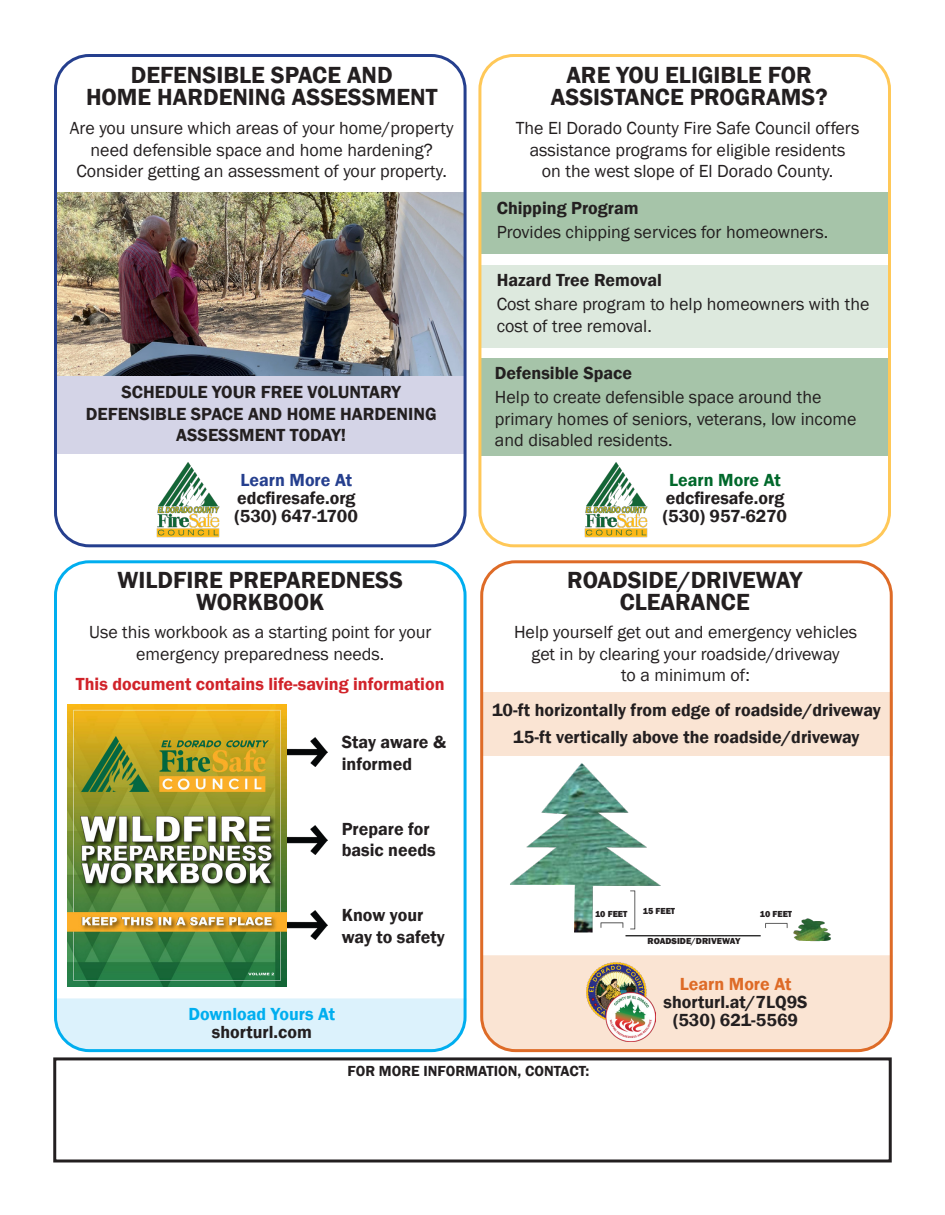
<style>
.page{position:relative;width:945px;height:1215px;background:#fff}
.page>*{position:absolute;margin:0;border:0;box-sizing:border-box;transform-origin:0 0}
.t1{font:600 24px "Franklin Gothic";color:#231f20}
.t2{font:18px/21.6px "Franklin Gothic";color:#231f20;text-align:center}
.t3{font:600 18px/21.6px "Franklin Gothic";color:#231f20;text-align:center}
.t4{font:600 18px "Franklin Gothic";color:#d1232a}
.t5{font:600 18px "Franklin Gothic";color:#00aeef}
.t6{font:600 18px "Franklin Gothic";color:#de6b27}
.t7{font:600 18px "Franklin Gothic";color:#253f8e}
.t8{font:600 18px "Franklin Gothic";color:#01682b}
.t9{font:600 15px "Franklin Gothic";color:#231f20}
.t10{font:800 9px "Franklin Gothic";color:#231f20}
</style>
<div class="page">
<div style="left:484px;top:955px;width:405px;height:93px;background:#fae4d3"></div>
<div style="left:482px;top:692px;width:411px;height:64px;background:#fae4d3"></div>
<img style="left:58px;top:193px;width:405px;height:183px">
<div style="left:55px;top:376px;width:411px;height:78px;background:#d4d4e7"></div>
<div style="left:54px;top:54px;width:413px;height:493px;border:3px solid #253f8e;border-radius:34px"></div>
<div style="left:480px;top:358px;width:409px;height:98px;background:#a6c4a9"></div>
<div style="left:480px;top:265px;width:409px;height:82px;background:#dde9de"></div>
<div style="left:480px;top:193px;width:409px;height:61px;background:#a6c4a9"></div>
<div style="left:478px;top:54px;width:413px;height:493px;border:3px solid #ffc858;border-radius:34px"></div>
<img style="left:286px;top:738px;width:41px;height:29px">
<img style="left:286px;top:825px;width:41px;height:30px">
<img style="left:286px;top:911px;width:41px;height:29px">
<div style="left:58px;top:998px;width:405px;height:50px;background:#dcf2fc"></div>
<div style="left:54px;top:560px;width:413px;height:492px;border:3px solid #00aeef;border-radius:34px"></div>
<img style="left:68px;top:704px;width:218px;height:283px">
<div style="left:53px;top:1057px;width:839px;height:105px;border:3px solid #231f20"></div>
<div style="left:480px;top:560px;width:413px;height:492px;border:3px solid #de6b27;border-radius:34px"></div>
<img style="left:657px;top:767px;width:236px;height:188px">
<img style="left:625px;top:935px;width:32px;height:2px">
<img style="left:510px;top:763px;width:163px;height:170px">
<img style="left:597px;top:914px;width:29px;height:19px">
<img style="left:587px;top:963px;width:69px;height:79px">
<img style="left:156px;top:462px;width:64px;height:76px">
<img style="left:584px;top:462px;width:64px;height:76px">
<p class="t1" style="left:131px;top:60px;width:263px">DEFENSIBLE SPACE AND</p>
<p class="t1" style="left:86px;top:82px;width:353px">HOME HARDENING ASSESSMENT</p>
<p class="t2" style="left:70px;top:118px;width:385px">Are you unsure which areas of your home/property need defensible space and home hardening?</p>
<p class="t2" style="left:76px;top:161px;width:372px">Consider getting an assessment of your property.</p>
<p class="t3" style="left:121px;top:382px;width:281px">SCHEDULE YOUR FREE VOLUNTARY</p>
<p class="t3" style="left:86px;top:403px;width:352px">DEFENSIBLE SPACE AND HOME HARDENING<br>ASSESSMENT TODAY!</p>
<p class="t7" style="left:240px;top:469px;width:113px">Learn More At</p>
<p class="t3" style="left:237px;top:487px;width:120px">edcfiresafe.org</p>
<p class="t3" style="left:235px;top:505px;width:125px">(530) 647-1700</p>
<p class="t1" style="left:118px;top:565px;width:287px">WILDFIRE PREPAREDNESS</p>
<p class="t1" style="left:196px;top:587px;width:130px">WORKBOOK</p>
<p class="t2" style="left:89px;top:622px;width:344px">Use this workbook as a starting point for your emergency preparedness needs.</p>
<p class="t4" style="left:76px;top:673px;width:370px">This document contains life-saving information</p>
<p class="t3" style="left:342px;top:732px;width:106px;text-align:left">Stay aware &amp; informed</p>
<p class="t3" style="left:342px;top:818px;width:90px">Prepare for</p>
<p class="t3" style="left:342px;top:840px;width:95px">basic needs</p>
<p class="t3" style="left:342px;top:905px;width:83px">Know your</p>
<p class="t3" style="left:342px;top:926px;width:105px">way to safety</p>
<p class="t5" style="left:188px;top:1002px;width:148px">Download Yours At</p>
<p class="t3" style="left:212px;top:1021px;width:101px">shorturl.com</p>
<p class="t1" style="left:566px;top:60px;width:247px">ARE YOU ELIGIBLE FOR</p>
<p class="t1" style="left:551px;top:82px;width:278px">ASSISTANCE PROGRAMS?</p>
<p class="t2" style="left:516px;top:118px;width:345px">The El Dorado County Fire Safe Council offers</p>
<p class="t2" style="left:530px;top:139px;width:317px">assistance programs for eligible residents</p>
<p class="t2" style="left:542px;top:161px;width:293px">on the west slope of El Dorado County.</p>
<p class="t3" style="left:497px;top:197px;width:143px">Chipping Program</p>
<p class="t2" style="left:497px;top:221px;width:333px">Provides chipping services for homeowners.</p>
<p class="t3" style="left:497px;top:270px;width:167px">Hazard Tree Removal</p>
<p class="t2" style="left:497px;top:294px;width:374px;text-align:left">Cost share program to help homeowners with the cost of tree removal.</p>
<p class="t3" style="left:495px;top:363px;width:139px">Defensible Space</p>
<p class="t2" style="left:495px;top:387px;width:328px">Help to create defensible space around the</p>
<p class="t2" style="left:495px;top:408px;width:363px;text-align:left">primary homes of seniors, veterans, low income and disabled residents.</p>
<p class="t8" style="left:669px;top:469px;width:113px">Learn More At</p>
<p class="t3" style="left:666px;top:487px;width:120px">edcfiresafe.org</p>
<p class="t3" style="left:663px;top:505px;width:126px">(530) 957-6270</p>
<p class="t1" style="left:567px;top:565px;width:236px">ROADSIDE/DRIVEWAY</p>
<p class="t1" style="left:620px;top:587px;width:131px">CLEARANCE</p>
<p class="t2" style="left:514px;top:622px;width:345px">Help yourself get out and emergency vehicles</p>
<p class="t2" style="left:532px;top:643px;width:310px">get in by clearing your roadside/driveway</p>
<p class="t2" style="left:621px;top:665px;width:130px">to a minimum of:</p>
<p class="t3" style="left:492px;top:699px;width:390px">10-ft horizontally from edge of roadside/driveway</p>
<p class="t3" style="left:513px;top:727px;width:348px">15-ft vertically above the roadside/driveway</p>
<p class="t10" style="left:595px;top:908px;width:34px">10 FEET</p>
<p class="t10" style="left:643px;top:905px;width:34px">15 FEET</p>
<p class="t10" style="left:648px;top:935px;width:94px">ROADSIDE/DRIVEWAY</p>
<p class="t10" style="left:760px;top:908px;width:34px">10 FEET</p>
<p class="t6" style="left:680px;top:973px;width:113px">Learn More At</p>
<p class="t3" style="left:664px;top:991px;width:146px">shorturl.at/7LQ9S</p>
<p class="t3" style="left:673px;top:1009px;width:127px">(530) 621-5569</p>
<p class="t9" style="left:348px;top:1061px;width:243px">FOR MORE INFORMATION, CONTACT:</p>
</div>
